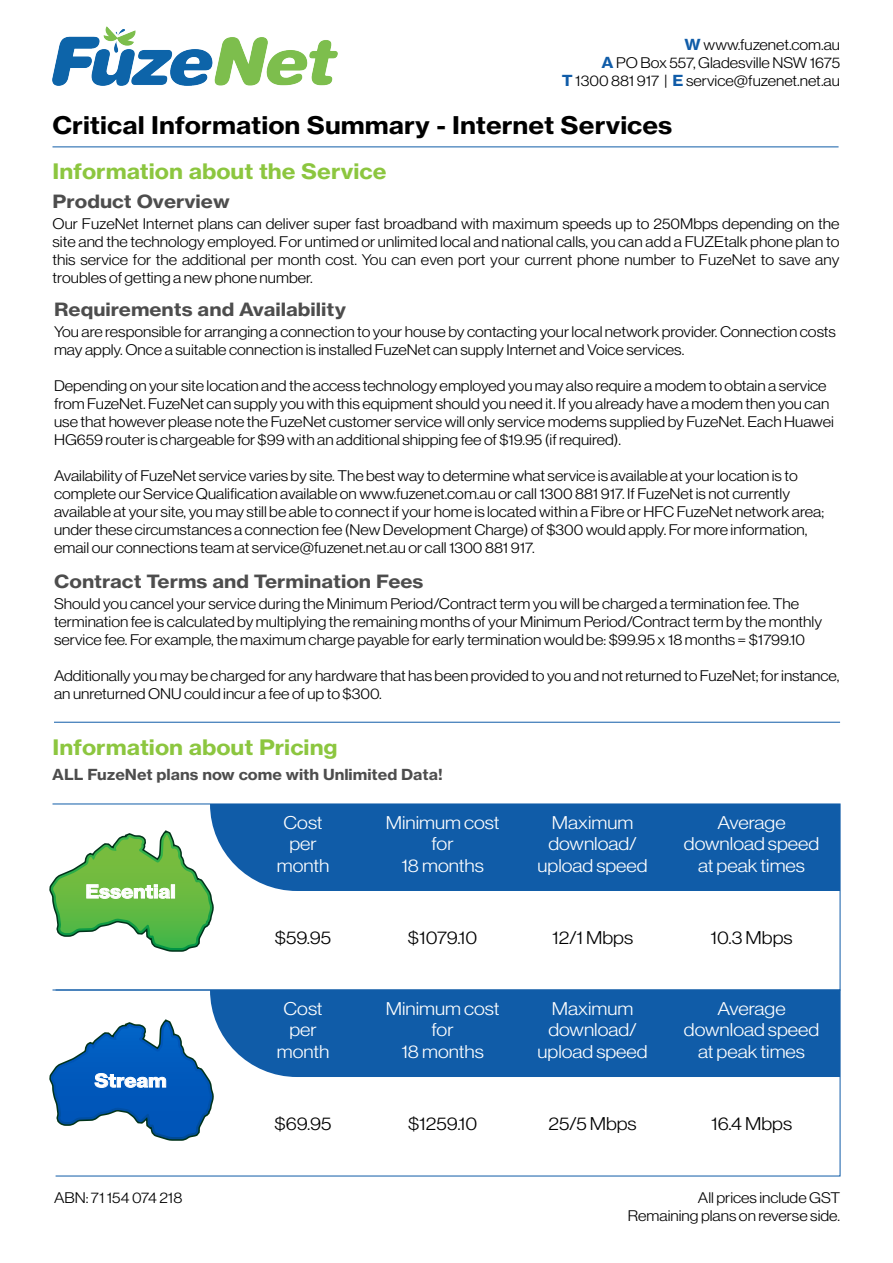
<style>
.page{position:relative;width:893px;height:1263px;background:#fff}
.page>*{position:absolute;margin:0;border:0;box-sizing:border-box;transform-origin:0 0}
.t1{font:24px "N Haas Grotesk TX Pro 75 Bd";color:#000;scale:1.1 1}
.t2{font:21px "N Haas Grotesk TX Pro 75 Bd";color:#8cc63f;scale:1.1 1}
.t3{font:18px/21.6px "N Haas Grotesk DS Pro 45 Lt";color:#fff;text-align:center;scale:1.13 1}
.t4{font:18px "N Haas Grotesk TX Pro 75 Bd";color:#4d4d4d;scale:1.13 1}
.t5{font:18px "N Haas Grotesk DS Pro 45 Lt";color:#000;scale:1.13 1}
.t6{font:18px "N Haas Grotesk TX Pro 75 Bd";color:#fff;scale:1.13 1}
.t7{font:15px/18px "N Haas Grotesk DS Pro 45 Lt";color:#000;scale:1.1 1}
.t8{font:15px "N Haas Grotesk TX Pro 75 Bd";color:#4d4d4d;scale:1.07 1}
.s1{font-family:"N Haas Grotesk TX Pro 75 Bd";color:#105ca8}
</style>
<div class="page">
<img style="left:52px;top:27px;width:285px;height:58px">
<hr style="left:52px;top:146px;width:786px;height:1px;background:#105ca8">
<svg style="left:52px;top:803px;width:789px;height:186px"></svg>
<svg style="left:52px;top:989px;width:789px;height:188px"></svg>
<div style="left:210px;top:804px;width:630px;height:87px;background:#105ca8"></div>
<svg style="left:51px;top:834px;width:159px;height:116px"></svg>
<div style="left:171px;top:884px;width:4px;height:14px;border:1px solid #fff"></div>
<div style="left:210px;top:990px;width:630px;height:87px;background:#105ca8"></div>
<svg style="left:51px;top:1023px;width:159px;height:116px"></svg>
<hr style="left:54px;top:722px;width:786px;height:1px;background:#105ca8">
<p class="t7" style="left:562px;top:36px;width:254px;text-align:right"><span class="s1">W</span>www.fuzenet.com.au<br><span class="s1">A</span> PO Box 557, Gladesville NSW 1675<br><span class="s1">T</span> 1300 881 917 | <span class="s1">E</span> service@fuzenet.net.au</p>
<h1 class="t1" style="left:52px;top:111px;width:565px">Critical Information Summary - Internet Services</h1>
<h2 class="t2" style="left:52px;top:158px;width:305px">Information about the Service</h2>
<p class="t4" style="left:53px;top:190px;width:158px">Product Overview</p>
<p class="t7" style="left:53px;top:215px;width:717px;text-align:justify">Our FuzeNet Internet plans can deliver super fast broadband with maximum speeds up to 250Mbps depending on the site and the technology employed. For untimed or unlimited local and national calls, you can add a FUZEtalk phone plan to this service for the additional per month cost. You can even port your current phone number to FuzeNet to save any troubles of getting a new phone number.</p>
<p class="t4" style="left:54px;top:298px;width:260px">Requirements and Availability</p>
<p class="t7" style="left:54px;top:323px;width:712px">You are responsible for arranging a connection to your house by contacting your local network provider. Connection costs may apply. Once a suitable connection is installed FuzeNet can supply Internet and Voice services.</p>
<p class="t7" style="left:54px;top:377px;width:710px">Depending on your site location and the access technology employed you may also require a modem to obtain a service from FuzeNet. FuzeNet can supply you with this equipment should you need it. If you already have a modem then you can use that however please note the FuzeNet customer service will only service modems supplied by FuzeNet. Each Huawei HG659 router is chargeable for $99 with an additional shipping fee of $19.95 (if required).</p>
<p class="t7" style="left:54px;top:467px;width:702px">Availability of FuzeNet service varies by site. The best way to determine what service is available at your location is to complete our Service Qualification available on www.fuzenet.com.au or call 1300 881 917. If FuzeNet is not currently available at your site, you may still be able to connect if your home is located within a Fibre or HFC FuzeNet network area; under these circumstances a connection fee (New Development Charge) of $300 would apply. For more information, email our connections team at service@fuzenet.net.au or call 1300 881 917.</p>
<p class="t4" style="left:54px;top:570px;width:328px">Contract Terms and Termination Fees</p>
<p class="t7" style="left:54px;top:595px;width:700px">Should you cancel your service during the Minimum Period/Contract term you will be charged a termination fee. The termination fee is calculated by multiplying the remaining months of your Minimum Period/Contract term by the monthly service fee. For example, the maximum charge payable for early termination would be: $99.95 x 18 months = $1799.10</p>
<p class="t7" style="left:54px;top:667px;width:715px">Additionally you may be charged for any hardware that has been provided to you and not returned to FuzeNet; for instance, an unreturned ONU could incur a fee of up to $300.</p>
<h2 class="t2" style="left:52px;top:734px;width:261px">Information about Pricing</h2>
<p class="t8" style="left:52px;top:765px;width:367px">ALL FuzeNet plans now come with Unlimited Data!</p>
<p class="t3" style="left:277px;top:812px;width:48px">Cost per month</p>
<p class="t3" style="left:538px;top:812px;width:99px">Maximum download/ upload speed</p>
<p class="t3" style="left:684px;top:812px;width:121px">Average download speed at peak times</p>
<p class="t3" style="left:386px;top:812px;width:102px">Minimum cost for<br>18 months</p>
<p class="t6" style="left:86px;top:880px;width:81px">Essential</p>
<p class="t6" style="left:95px;top:1069px;width:65px">Stream</p>
<p class="t7" style="left:54px;top:1189px;width:118px">ABN: 71 154 074 218</p>
<p class="t5" style="left:275px;top:928px;width:51px">$59.95</p>
<p class="t5" style="left:408px;top:928px;width:63px">$1079.10</p>
<p class="t5" style="left:552px;top:928px;width:73px">12/1 Mbps</p>
<p class="t5" style="left:711px;top:928px;width:74px">10.3 Mbps</p>
<p class="t3" style="left:277px;top:998px;width:48px">Cost per month</p>
<p class="t3" style="left:538px;top:998px;width:99px">Maximum download/ upload speed</p>
<p class="t3" style="left:684px;top:998px;width:121px">Average download speed at peak times</p>
<p class="t3" style="left:386px;top:998px;width:102px">Minimum cost for<br>18 months</p>
<p class="t5" style="left:275px;top:1114px;width:52px">$69.95</p>
<p class="t5" style="left:408px;top:1114px;width:63px">$1259.10</p>
<p class="t5" style="left:548px;top:1114px;width:80px">25/5 Mbps</p>
<p class="t5" style="left:711px;top:1114px;width:73px">16.4 Mbps</p>
<p class="t7" style="left:628px;top:1189px;width:194px;text-align:right">All prices include GST<br>Remaining plans on reverse side.</p>
</div>
